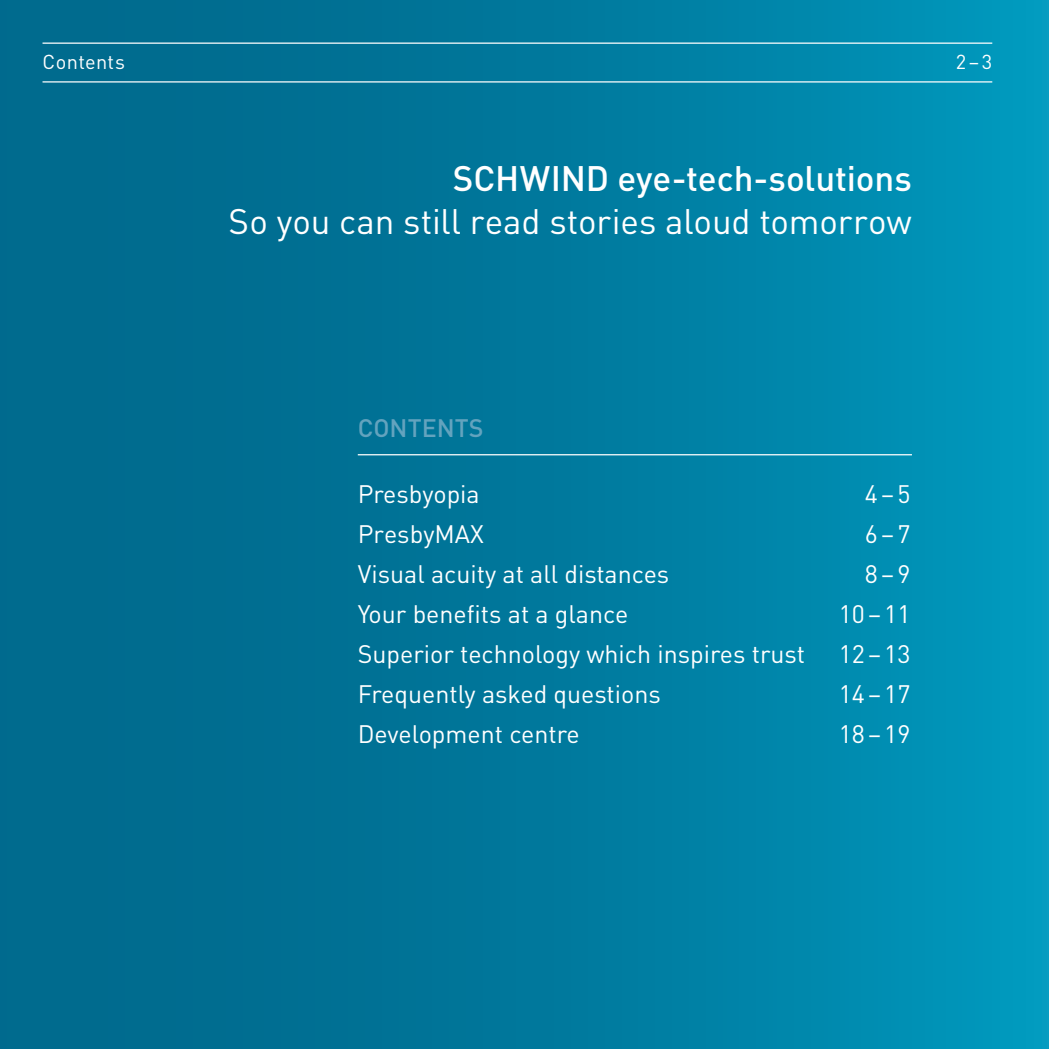
<style>
.page{position:relative;width:1049px;height:1049px;background:#fff}
.page>*{position:absolute;margin:0;border:0;box-sizing:border-box;transform-origin:0 0}
.t1{font:35px "DIN Schwind";letter-spacing:-.005em;color:#fff}
.t2{font:500 35px "DIN Schwind";letter-spacing:-.005em;color:#fff}
.t3{font:25px "DIN Schwind";color:#fff}
.t4{font:500 25px "DIN Schwind";color:#63a3be}
.t5{font:20px "DIN Schwind";letter-spacing:.02em;color:#fff}
</style>
<div class="page">
<div style="left:0;top:0;width:1049px;height:1049px;background:linear-gradient(to right,#006386,#0094b9)"></div>
<hr style="left:43px;top:43px;width:949px;height:1px;background:#fff">
<hr style="left:43px;top:81px;width:949px;height:2px;background:#fff">
<hr style="left:358px;top:454px;width:554px;height:1px;background:#fff">
<p class="t5" style="left:43px;top:49px;width:84px">Contents</p>
<p class="t5" style="left:956px;top:49px;width:38px">2–3</p>
<h1 class="t2" style="left:453px;top:156px;width:461px">SCHWIND eye-tech-solutions</h1>
<h1 class="t1" style="left:229px;top:199px;width:685px">So you can still read stories aloud tomorrow</h1>
<p class="t4" style="left:358px;top:412px;width:127px">CONTENTS</p>
<p class="t3" style="left:358px;top:478px;width:123px">Presbyopia</p>
<p class="t3" style="left:865px;top:478px;width:47px">4–5</p>
<p class="t3" style="left:358px;top:518px;width:128px">PresbyMAX</p>
<p class="t3" style="left:865px;top:518px;width:47px">6–7</p>
<p class="t3" style="left:358px;top:558px;width:313px">Visual acuity at all distances</p>
<p class="t3" style="left:865px;top:558px;width:47px">8–9</p>
<p class="t3" style="left:358px;top:598px;width:272px">Your benefits at a glance</p>
<p class="t3" style="left:839px;top:598px;width:73px">10–11</p>
<p class="t3" style="left:358px;top:638px;width:449px">Superior technology which inspires trust</p>
<p class="t3" style="left:839px;top:638px;width:73px">12–13</p>
<p class="t3" style="left:358px;top:678px;width:305px">Frequently asked questions</p>
<p class="t3" style="left:839px;top:678px;width:73px">14–17</p>
<p class="t3" style="left:358px;top:718px;width:223px">Development centre</p>
<p class="t3" style="left:839px;top:718px;width:73px">18–19</p>
</div>
